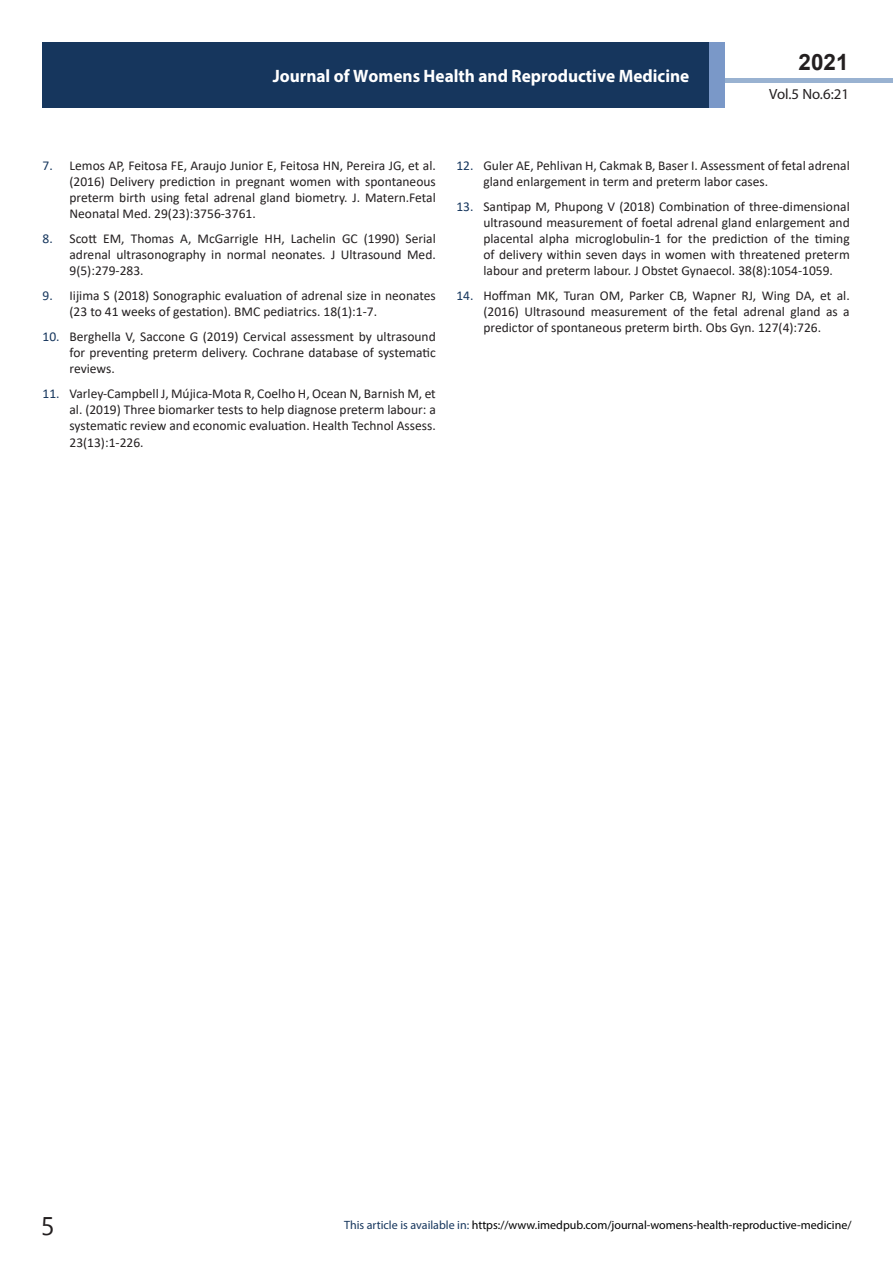
<style>
.page{position:relative;width:893px;height:1263px;background:#fff}
.page>*{position:absolute;margin:0;border:0;box-sizing:border-box;transform-origin:0 0}
.t1{font:25.5px "Nirmala UI";color:#231f20}
.t2{font:700 22.5px "Arial";color:#231f20}
.t3{font:700 18px "Myriad Pro";color:#fff;scale:.96 1}
.t4{font:14.85px "Myriad Pro";color:#231f20}
.t5{font:13.5px/16.2px "Calibri";color:#231f20;text-align:justify}
.t6{font:12px "Myriad Pro";color:#000}
.s1{color:#16365d}
</style>
<div class="page">
<hr style="left:724px;top:78px;width:169px;height:4px;background:#99b2d1">
<div style="left:43px;top:42px;width:666px;height:66px;background:#16365d"></div>
<div style="left:709px;top:42px;width:16px;height:66px;background:#7a98c8"></div>
<h3 class="t3" style="left:273px;top:65px;width:436px">Journal of Womens Health and Reproductive Medicine</h3>
<h3 class="t3" style="left:584px;top:75px;width:128px">ISSN 1698-9465</h3>
<h2 class="t2" style="left:799px;top:46px;width:52px">2021</h2>
<p class="t4" style="left:769px;top:84px;width:81px">Vol.5 No.6:21</p>
<p class="t5" style="left:70px;top:157px;width:368px;text-indent:-27px"><span class="s1">7.</span> Lemos AP, Feitosa FE, Araujo Junior E, Feitosa HN, Pereira JG, et al. (2016) Delivery prediction in pregnant women with spontaneous preterm birth using fetal adrenal gland biometry. J. Matern.Fetal Neonatal Med. 29(23):3756-3761.</p>
<p class="t5" style="left:70px;top:230px;width:368px;text-indent:-27px"><span class="s1">8.</span> Scott EM, Thomas A, McGarrigle HH, Lachelin GC (1990) Serial adrenal ultrasonography in normal neonates. J Ultrasound Med.<br>9(5):279-283.</p>
<p class="t5" style="left:70px;top:287px;width:368px;text-indent:-27px"><span class="s1">9.</span> Iijima S (2018) Sonographic evaluation of adrenal size in neonates (23 to 41 weeks of gestation). BMC pediatrics. 18(1):1-7.</p>
<p class="t5" style="left:70px;top:328px;width:368px;text-indent:-27px"><span class="s1">10.</span> Berghella V, Saccone G (2019) Cervical assessment by ultrasound for preventing preterm delivery. Cochrane database of systematic reviews.</p>
<p class="t5" style="left:70px;top:385px;width:368px;text-indent:-27px"><span class="s1">11.</span> Varley-Campbell J, Mújica-Mota R, Coelho H, Ocean N, Barnish M, et al. (2019) Three biomarker tests to help diagnose preterm labour: a systematic review and economic evaluation. Health Technol Assess.<br>23(13):1-226.</p>
<p class="t5" style="left:483px;top:157px;width:368px;text-indent:-27px"><span class="s1">12.</span> Guler AE, Pehlivan H, Cakmak B, Baser I. Assessment of fetal adrenal gland enlargement in term and preterm labor cases.</p>
<p class="t5" style="left:483px;top:198px;width:368px;text-indent:-27px"><span class="s1">13.</span> Santipap M, Phupong V (2018) Combination of three-dimensional ultrasound measurement of foetal adrenal gland enlargement and placental alpha microglobulin-1 for the prediction of the timing of delivery within seven days in women with threatened preterm labour and preterm labour. J Obstet Gynaecol. 38(8):1054-1059.</p>
<p class="t5" style="left:483px;top:287px;width:368px;text-indent:-27px"><span class="s1">14.</span> Hoffman MK, Turan OM, Parker CB, Wapner RJ, Wing DA, et al. (2016) Ultrasound measurement of the fetal adrenal gland as a predictor of spontaneous preterm birth. Obs Gyn. 127(4):726.</p>
<h1 class="t1" style="left:41px;top:1205px;width:15px">5</h1>
<p class="t6" style="left:344px;top:1218px;width:509px"><span class="s1">This article is available in:</span> https://www.imedpub.com/journal-womens-health-reproductive-medicine/</p>
</div>
